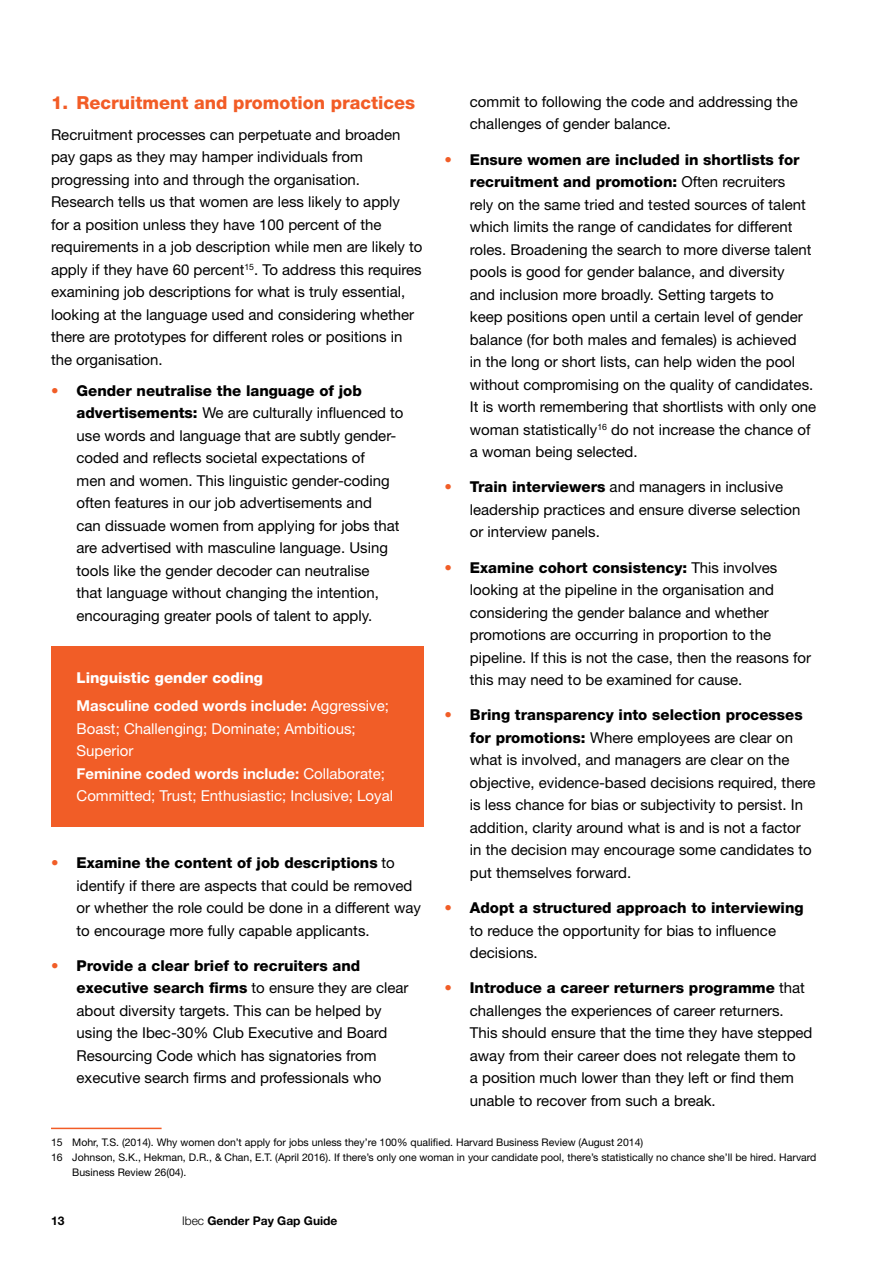
<style>
.page{position:relative;width:893px;height:1263px;background:#fff}
.page>*{position:absolute;margin:0;border:0;box-sizing:border-box;transform-origin:0 0}
.Heading_2{font:800 18px "Helvetica Neue LT Std";color:#f25c26}
.Body_Copy{font:15px/22.5px "Helvetica Neue LT Std";color:#000}
.Body_Copy-2{font:15px/22.5px "Helvetica Neue LT Std";color:#fff}
.Bullets{font:15px/22.5px "Helvetica Neue LT Std";color:#000}
.Body_Copy-3{font:800 15px "Helvetica Neue LT Std";color:#fff}
.t1{font:700 12px "Helvetica Neue LT Std";color:#000}
.Footnotes{font:10.5px/15px "Helvetica Neue LT Std";color:#000}
.Footnotes___Rule{font:10.5px "Helvetica Neue LT Std";color:#000}
.s1{font-weight:800;color:#f15d27}
.s2{font-weight:800}
.s3{font-weight:700}
.s4{color:#f15d27}
.s5{font-weight:300}
</style>
<div class="page">
<div style="left:51px;top:646px;width:372px;height:181px;background:#f15d27"></div>
<hr style="left:51px;top:1128px;width:111px;height:1px;background:#f25c26">
<p class="Heading_2" style="left:51px;top:92px;width:366px">1. Recruitment and promotion practices</p>
<p class="Body_Copy" style="left:51px;top:123px;width:373px">Recruitment processes can perpetuate and broaden pay gaps as they may hamper individuals from progressing into and through the organisation.<br>Research tells us that women are less likely to apply<br>for a position unless they have 100 percent of the requirements in a job description while men are likely to apply if they have 60 percent<sup>15</sup>. To address this requires examining job descriptions for what is truly essential, looking at the language used and considering whether there are prototypes for different roles or positions in the organisation.</p>
<p class="Body_Copy" style="left:77px;top:379px;width:328px;text-indent:-26px"><span class="s1">•</span> <span class="s2">Gender neutralise the language of job advertisements:</span> We are culturally influenced to use words and language that are subtly gender&shy;coded and reflects societal expectations of<br>men and women. This linguistic gender-coding often features in our job advertisements and<br>can dissuade women from applying for jobs that are advertised with masculine language. Using tools like the gender decoder can neutralise<br>that language without changing the intention, encouraging greater pools of talent to apply.</p>
<p class="Body_Copy-3" style="left:77px;top:669px;width:188px">Linguistic gender coding</p>
<p class="Body_Copy-2" style="left:77px;top:695px;width:314px"><span class="s3">Masculine coded words include:</span> Aggressive;<br>Boast; Challenging; Dominate; Ambitious;<br>Superior</p>
<p class="Body_Copy-2" style="left:77px;top:762px;width:318px"><span class="s3">Feminine coded words include:</span> Collaborate;<br>Committed; Trust; Enthusiastic; Inclusive; Loyal</p>
<p class="Body_Copy" style="left:77px;top:851px;width:346px;text-indent:-26px"><span class="s1">•</span> <span class="s2">Examine the content of job descriptions</span> to identify if there are aspects that could be removed or whether the role could be done in a different way to encourage more fully capable applicants.</p>
<p class="Body_Copy" style="left:77px;top:954px;width:334px;text-indent:-26px"><span class="s1">•</span> <span class="s2">Provide a clear brief to recruiters and executive search firms</span> to ensure they are clear about diversity targets. This can be helped by using the Ibec-30% Club Executive and Board Resourcing Code which has signatories from executive search firms and professionals who</p>
<p class="Bullets" style="left:470px;top:90px;width:329px">commit to following the code and addressing the challenges of gender balance.</p>
<p class="Body_Copy" style="left:470px;top:148px;width:348px;text-indent:-26px"><span class="s4">•</span> <span class="s2">Ensure women are included in shortlists for recruitment and promotion:</span> Often recruiters<br>rely on the same tried and tested sources of talent which limits the range of candidates for different roles. Broadening the search to more diverse talent pools is good for gender balance, and diversity<br>and inclusion more broadly. Setting targets to<br>keep positions open until a certain level of gender balance (for both males and females) is achieved<br>in the long or short lists, can help widen the pool without compromising on the quality of candidates.<br>It is worth remembering that shortlists with only one woman statistically<sup>16</sup> do not increase the chance of a woman being selected.</p>
<p class="Body_Copy" style="left:470px;top:475px;width:332px;text-indent:-26px"><span class="s1">•</span> <span class="s2">Train interviewers</span> and managers in inclusive leadership practices and ensure diverse selection or interview panels.</p>
<p class="Body_Copy" style="left:470px;top:556px;width:343px;text-indent:-26px"><span class="s1">•</span> <span class="s2">Examine cohort consistency:</span> This involves looking at the pipeline in the organisation and considering the gender balance and whether promotions are occurring in proportion to the pipeline. If this is not the case, then the reasons for this may need to be examined for cause.</p>
<p class="Body_Copy" style="left:470px;top:703px;width:347px;text-indent:-26px"><span class="s1">•</span> <span class="s2">Bring transparency into selection processes for promotions:</span> Where employees are clear on what is involved, and managers are clear on the objective, evidence-based decisions required, there is less chance for bias or subjectivity to persist. In addition, clarity around what is and is not a factor in the decision may encourage some candidates to put themselves forward.</p>
<p class="Body_Copy" style="left:470px;top:896px;width:335px;text-indent:-26px"><span class="s1">•</span> <span class="s2">Adopt a structured approach to interviewing </span>to reduce the opportunity for bias to influence decisions.</p>
<p class="Body_Copy" style="left:470px;top:976px;width:344px;text-indent:-26px"><span class="s1">•</span> <span class="s2">Introduce a career returners programme</span> that challenges the experiences of career returners.<br>This should ensure that the time they have stepped away from their career does not relegate them to<br>a position much lower than they left or find them unable to recover from such a break.</p>
<p class="Footnotes___Rule" style="left:51px;top:1136px;width:594px">15 Mohr, T.S. (2014). Why women don’t apply for jobs unless they’re 100% qualified. Harvard Business Review (August 2014)</p>
<p class="Footnotes" style="left:72px;top:1150px;width:746px;text-indent:-21px">16 Johnson, S.K., Hekman, D.R., &amp; Chan, E.T. (April 2016). If there’s only one woman in your candidate pool, there’s statistically no chance she’ll be hired. Harvard<br>Business Review 26(04).</p>
<p class="t1" style="left:51px;top:1213px;width:15px">13</p>
<p class="t1" style="left:182px;top:1213px;width:157px"><span class="s5">Ibec</span> Gender Pay Gap Guide</p>
</div>
